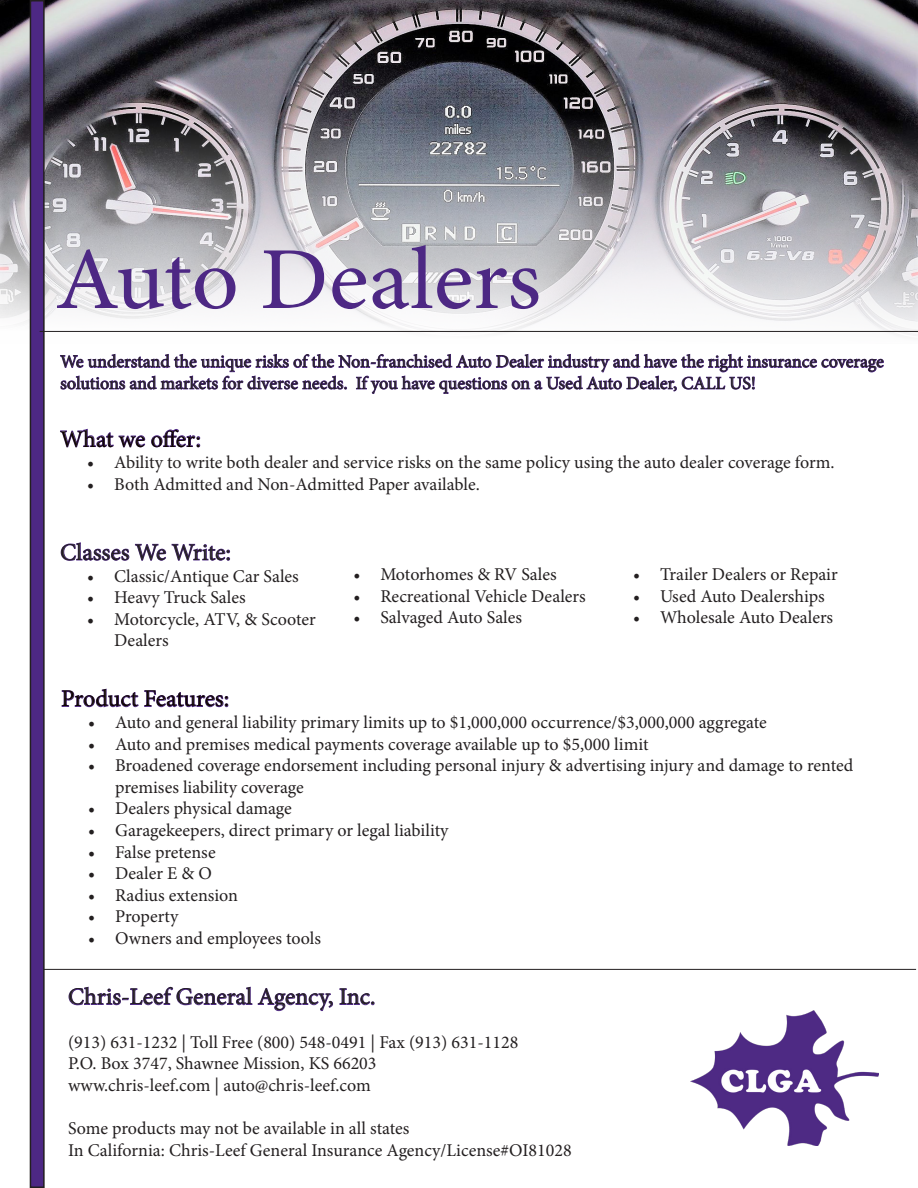
<style>
.page{position:relative;width:918px;height:1188px;background:#fff}
.page>*{position:absolute;margin:0;border:0;box-sizing:border-box;transform-origin:0 0}
.t1{font:88.5px "Minion Pro";color:#4d2884;scale:1.05 1}
.t2{font:24px "Minion Pro";color:#231f20}
.t3{font:24px "Minion Pro";letter-spacing:-.01em;color:#0f0500}
.t4{font:18px/21.6px "Minion Pro";color:#231f20}
</style>
<div class="page">
<img style="left:0;top:0;width:918px;height:343px">
<svg style="left:68px;top:987px;width:265px;height:24px"></svg>
<svg style="left:339px;top:988px;width:35px;height:17px"></svg>
<img style="left:690px;top:1010px;width:188px;height:135px">
<svg style="left:60px;top:354px;width:824px;height:40px"></svg>
<svg style="left:60px;top:429px;width:85px;height:19px"></svg>
<svg style="left:151px;top:429px;width:49px;height:18px"></svg>
<hr style="left:40px;top:969px;width:876px;height:1px;background:#231f20">
<svg style="left:61px;top:542px;width:169px;height:19px"></svg>
<div style="left:30px;top:1px;width:14px;height:1186px;background:#4d2884"></div>
<div style="left:30px;top:0;width:15px;height:1188px;border:2px solid #231f20"></div>
<hr style="left:40px;top:331px;width:878px;height:1px;background:#231f20">
<svg style="left:62px;top:688px;width:166px;height:20px"></svg>
<p class="t1" style="left:55px;top:220px;width:464px">Auto Dealers</p>
<p class="t4" style="left:60px;top:351px;width:825px">We understand the unique risks of the Non-franchised Auto Dealer industry and have the right insurance coverage solutions and markets for diverse needs. If you have questions on a Used Auto Dealer, CALL US!</p>
<p class="t3" style="left:60px;top:423px;width:142px">What we offer:</p>
<p class="t4" style="left:87px;top:452px;width:749px">• Ability to write both dealer and service risks on the same policy using the auto dealer coverage form.</p>
<p class="t4" style="left:87px;top:473px;width:394px">• Both Admitted and Non-Admitted Paper available.</p>
<p class="t2" style="left:60px;top:536px;width:172px">Classes We Write:</p>
<p class="t4" style="left:87px;top:565px;width:213px">• Classic/Antique Car Sales</p>
<p class="t4" style="left:87px;top:587px;width:160px">• Heavy Truck Sales</p>
<p class="t4" style="left:114px;top:608px;width:203px;text-indent:-27px">• Motorcycle, ATV, &amp; Scooter<br>Dealers</p>
<p class="t4" style="left:353px;top:564px;width:205px">• Motorhomes &amp; RV Sales</p>
<p class="t4" style="left:353px;top:585px;width:234px">• Recreational Vehicle Dealers</p>
<p class="t4" style="left:353px;top:607px;width:170px">• Salvaged Auto Sales</p>
<p class="t4" style="left:633px;top:564px;width:206px">• Trailer Dealers or Repair</p>
<p class="t4" style="left:633px;top:585px;width:193px">• Used Auto Dealerships</p>
<p class="t4" style="left:633px;top:607px;width:202px">• Wholesale Auto Dealers</p>
<p class="t3" style="left:61px;top:683px;width:170px">Product Features:</p>
<p class="t4" style="left:88px;top:712px;width:680px">• Auto and general liability primary limits up to $1,000,000 occurrence/$3,000,000 aggregate</p>
<p class="t4" style="left:88px;top:733px;width:562px">• Auto and premises medical payments coverage available up to $5,000 limit</p>
<p class="t4" style="left:115px;top:755px;width:740px;text-indent:-27px">• Broadened coverage endorsement including personal injury &amp; advertising injury and damage to rented premises liability coverage</p>
<p class="t4" style="left:88px;top:798px;width:205px">• Dealers physical damage</p>
<p class="t4" style="left:88px;top:820px;width:362px">• Garagekeepers, direct primary or legal liability</p>
<p class="t4" style="left:88px;top:841px;width:129px">• False pretense</p>
<p class="t4" style="left:88px;top:863px;width:125px">• Dealer E &amp; O</p>
<p class="t4" style="left:88px;top:884px;width:151px">• Radius extension</p>
<p class="t4" style="left:88px;top:906px;width:92px">• Property</p>
<p class="t4" style="left:88px;top:928px;width:234px">• Owners and employees tools</p>
<p class="t2" style="left:68px;top:981px;width:309px">Chris-Leef General Agency, Inc.</p>
<p class="t4" style="left:68px;top:1031px;width:452px">(913) 631-1232 | Toll Free (800) 548-0491 | Fax (913) 631-1128</p>
<p class="t4" style="left:68px;top:1053px;width:310px">P.O. Box 3747, Shawnee Mission, KS 66203</p>
<p class="t4" style="left:68px;top:1074px;width:304px">www.chris-leef.com | auto@chris-leef.com</p>
<p class="t4" style="left:68px;top:1118px;width:343px">Some products may not be available in all states</p>
<p class="t4" style="left:68px;top:1139px;width:505px">In California: Chris-Leef General Insurance Agency/License#OI81028</p>
</div>
